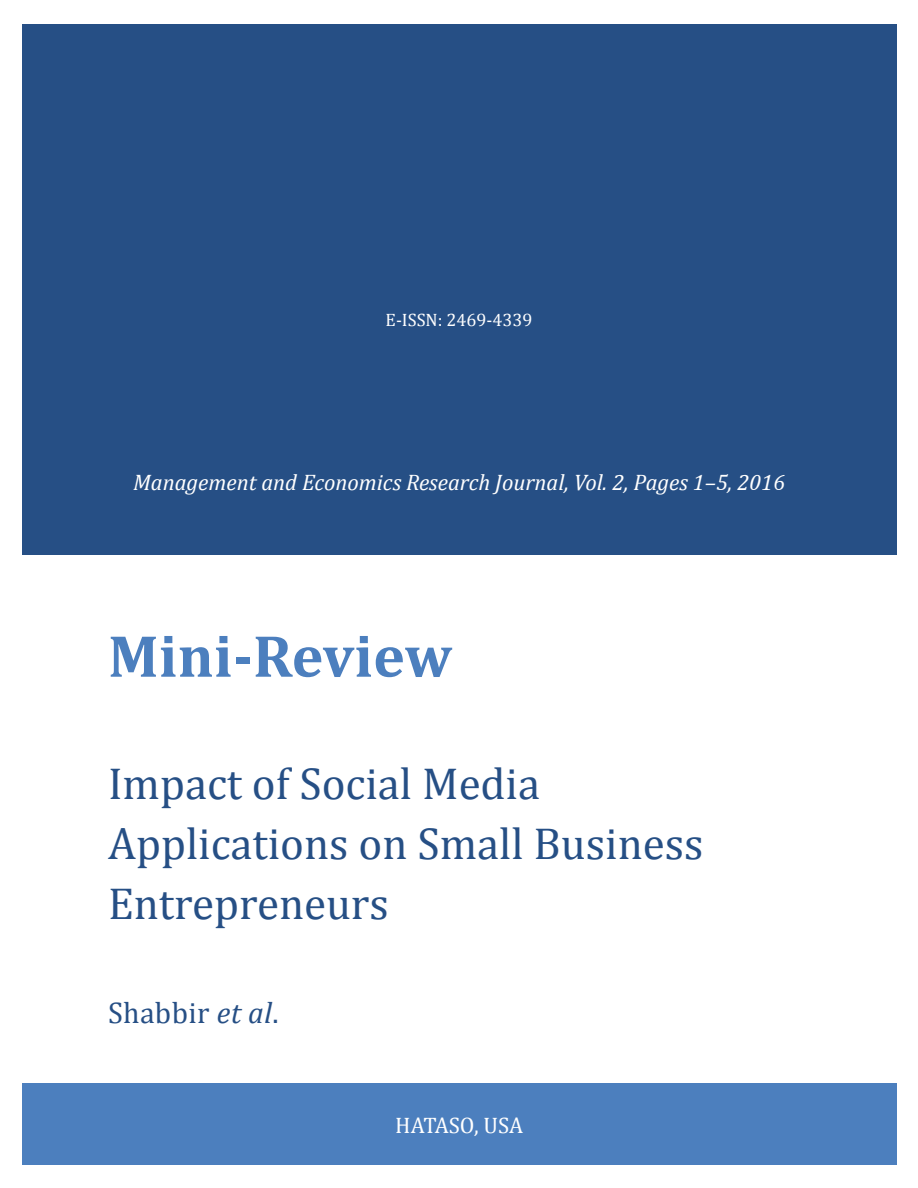
<style>
.page{position:relative;width:918px;height:1188px;background:#fff}
.page>*{position:absolute;margin:0;border:0;box-sizing:border-box;transform-origin:0 0}
.JT{font:700 60px "Cambria";color:#4c7fbe}
.JT-1{font:45px/60px "Cambria";color:#264f85}
.JT-AU{font:30px "Cambria";letter-spacing:.01em;color:#264f85}
.JID{font:italic 22.5px "Cambria";color:#fff}
.JID-2{font:22.5px "Cambria";letter-spacing:-.01em;color:#fff}
.CVR01{font:18px "Cambria";color:#fff}
.s1{font-style:italic}
</style>
<div class="page">
<div style="left:22px;top:1083px;width:875px;height:82px;background:#4c7fbe"></div>
<div style="left:22px;top:24px;width:874px;height:531px;background:#264f85"></div>
<p class="CVR01" style="left:386px;top:309px;width:148px">E-ISSN: 2469-4339</p>
<p class="JID" style="left:133px;top:467px;width:653px">Management and Economics Research Journal, Vol. 2, Pages 1–5, 2016</p>
<p class="JT" style="left:108px;top:614px;width:346px">Mini-Review</p>
<p class="JT-1" style="left:108px;top:753px;width:597px">Impact of Social Media<br>Applications on Small Business<br>Entrepreneurs</p>
<p class="JT-AU" style="left:108px;top:995px;width:172px">Shabbir <span class="s1">et al</span>.</p>
<p class="JID-2" style="left:395px;top:1112px;width:129px">HATASO, USA</p>
</div>
